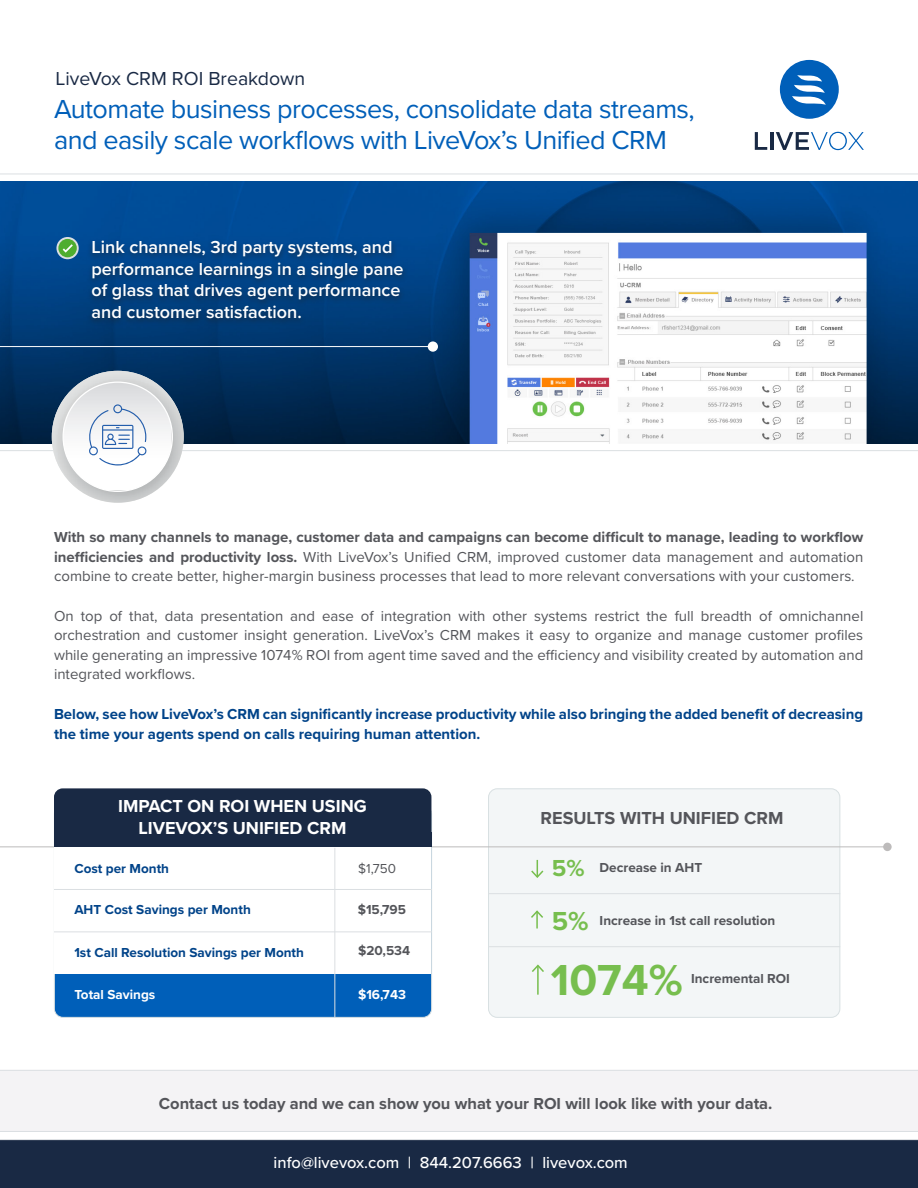
<style>
.page{position:relative;width:918px;height:1188px;background:#fff}
.page>*{position:absolute;margin:0;border:0;box-sizing:border-box;transform-origin:0 0}
.t1{font:700 45px "Proxima Nova";color:#77be4e}
.Main_Title{font:27px/31.5px "Proxima Nova";letter-spacing:-.02em;color:#005fb9}
.t2{font:700 27px "Proxima Nova";color:#77be4e}
.t3{font:700 24px "Proxima Nova";color:#77be4e}
.Main_Title-2{font:19.5px "Proxima Nova";color:#192944}
.t4{font:600 18px/21.6px "Proxima Nova";color:#fff}
.t5{font:700 18px/21.6px "Proxima Nova";color:#fff;text-align:center}
.t6{font:700 18px "Proxima Nova";color:#54555a}
.t7{font:700 16.5px "Proxima Nova";color:#54555a}
.t8{font:500 16.5px "Proxima Nova";color:#fff}
.bullet_text{font:15px/19.5px "Proxima Nova";color:#54555a;text-align:justify}
.bullet_text-2{font:700 15px/19.5px "Proxima Nova";color:#004389}
.t9{font:700 13.5px "Proxima Nova";color:#54555a}
.t10{font:700 13.5px "Proxima Nova";color:#004389}
.t11{font:700 13.5px "Proxima Nova";color:#fff}
.t12{font:13.5px "Proxima Nova";color:#54555a}
.s1{font-weight:700}
</style>
<div class="page">
<img style="left:0;top:181px;width:918px;height:262px">
<hr style="left:0;top:346px;width:432px;height:1px;background:#fff">
<div style="left:428px;top:341px;width:10px;height:11px;background:#fff;border-radius:50%"></div>
<hr style="left:0;top:450px;width:918px;height:1px;background:#dbdfe2">
<svg style="left:755px;top:132px;width:12px;height:18px"></svg>
<hr style="left:770px;top:132px;width:3px;height:18px;background:#192944">
<svg style="left:776px;top:132px;width:88px;height:18px"></svg>
<div style="left:780px;top:60px;width:59px;height:59px;background:#005fb9;border-radius:50%"></div>
<svg style="left:792px;top:75px;width:34px;height:30px"></svg>
<hr style="left:0;top:174px;width:918px;height:1px;background:#dbdfe2">
<img style="left:52px;top:371px;width:132px;height:132px;border-radius:66px">
<div style="left:0;top:1071px;width:918px;height:61px;background:#f4f3f5"></div>
<div style="left:0;top:1140px;width:918px;height:48px;background:#192944"></div>
<hr style="left:0;top:1070px;width:918px;height:1px;background:#dbdfe2">
<hr style="left:0;top:1131px;width:918px;height:1px;background:#dbdfe2">
<hr style="left:0;top:1139px;width:918px;height:1px;background:#dbdfe2">
<div style="left:87px;top:238px;width:321px;height:88px;background:#231f20;opacity:.55"></div>
<svg style="left:56px;top:237px;width:23px;height:22px"></svg>
<svg style="left:63px;top:382px;width:110px;height:110px"></svg>
<div style="left:489px;top:789px;width:351px;height:228px;background:#f3f6f7;border-radius:9px"></div>
<div style="left:488px;top:788px;width:352px;height:230px;border:1px solid #d8e0e2;border-radius:9px"></div>
<hr style="left:0;top:847px;width:887px;height:1px;background:#bdbbbb">
<div style="left:883px;top:843px;width:9px;height:8px;background:#bdbbbb;border-radius:50%"></div>
<div style="left:54px;top:805px;width:378px;height:212px;background:#005fb9;border-radius:9px"></div>
<div style="left:55px;top:839px;width:376px;height:135px;background:#fff"></div>
<div style="left:54px;top:788px;width:377px;height:57px;background:#192944;border-radius:9px"></div>
<hr style="left:54px;top:889px;width:378px;height:1px;background:#dbdfe2">
<div style="left:54px;top:832px;width:377px;height:15px;background:#192944"></div>
<hr style="left:334px;top:848px;width:1px;height:170px;background:#dbdfe2">
<svg style="left:531px;top:860px;width:13px;height:18px"></svg>
<hr style="left:537px;top:966px;width:2px;height:29px;background:#77be4e">
<svg style="left:532px;top:964px;width:12px;height:10px"></svg>
<hr style="left:488px;top:893px;width:352px;height:1px;background:#dbdfe2">
<svg style="left:531px;top:910px;width:12px;height:18px"></svg>
<hr style="left:54px;top:932px;width:378px;height:1px;background:#dbdfe2">
<hr style="left:488px;top:946px;width:352px;height:1px;background:#dbdfe2">
<p class="Main_Title-2" style="left:56px;top:64px;width:251px">LiveVox CRM ROI Breakdown</p>
<p class="Main_Title" style="left:54px;top:92px;width:642px">Automate business processes, consolidate data streams, and easily scale workflows with LiveVox’s Unified CRM</p>
<p class="t4" style="left:92px;top:236px;width:314px">Link channels, 3rd party systems, and performance learnings in a single pane of glass that drives agent performance and customer satisfaction.</p>
<p class="bullet_text" style="left:54px;top:527px;width:811px"><span class="s1">With so many channels to manage, customer data and campaigns can become difficult to manage, leading to workflow inefficiencies and productivity loss.</span> With LiveVox’s Unified CRM, improved customer data management and automation combine to create better, higher-margin business processes that lead to more relevant conversations with your customers.</p>
<p class="bullet_text" style="left:54px;top:605px;width:811px">On top of that, data presentation and ease of integration with other systems restrict the full breadth of omnichannel orchestration and customer insight generation. LiveVox’s CRM makes it easy to organize and manage customer profiles while generating an impressive 1074% ROI from agent time saved and the efficiency and visibility created by automation and integrated workflows.</p>
<p class="bullet_text-2" style="left:54px;top:704px;width:811px">Below, see how LiveVox’s CRM can significantly increase productivity while also bringing the added benefit of decreasing the time your agents spend on calls requiring human attention.</p>
<p class="t5" style="left:118px;top:795px;width:250px">IMPACT ON ROI WHEN USING<br>LIVEVOX’S UNIFIED CRM</p>
<p class="t10" style="left:74px;top:858px;width:96px">Cost per Month</p>
<p class="t12" style="left:358px;top:858px;width:39px">$1,750</p>
<p class="t10" style="left:74px;top:899px;width:178px">AHT Cost Savings per Month</p>
<p class="t9" style="left:358px;top:899px;width:50px">$15,795</p>
<p class="t10" style="left:74px;top:942px;width:231px">1st Call Resolution Savings per Month</p>
<p class="t9" style="left:358px;top:941px;width:54px">$20,534</p>
<p class="t11" style="left:74px;top:985px;width:82px">Total Savings</p>
<p class="t11" style="left:358px;top:985px;width:49px">$16,743</p>
<p class="t6" style="left:541px;top:805px;width:244px">RESULTS WITH UNIFIED CRM</p>
<p class="t3" style="left:552px;top:850px;width:34px">5%</p>
<p class="t9" style="left:600px;top:857px;width:104px">Decrease in AHT</p>
<p class="t2" style="left:552px;top:900px;width:38px">5%</p>
<p class="t9" style="left:600px;top:910px;width:177px">Increase in 1st call resolution</p>
<p class="t1" style="left:551px;top:946px;width:133px">1074%</p>
<p class="t9" style="left:691px;top:969px;width:100px">Incremental ROI</p>
<p class="t7" style="left:159px;top:1091px;width:615px">Contact us today and we can show you what your ROI will look like with your data.</p>
<p class="t8" style="left:274px;top:1150px;width:356px">info@livevox.com | 844.207.6663 | livevox.com</p>
</div>
